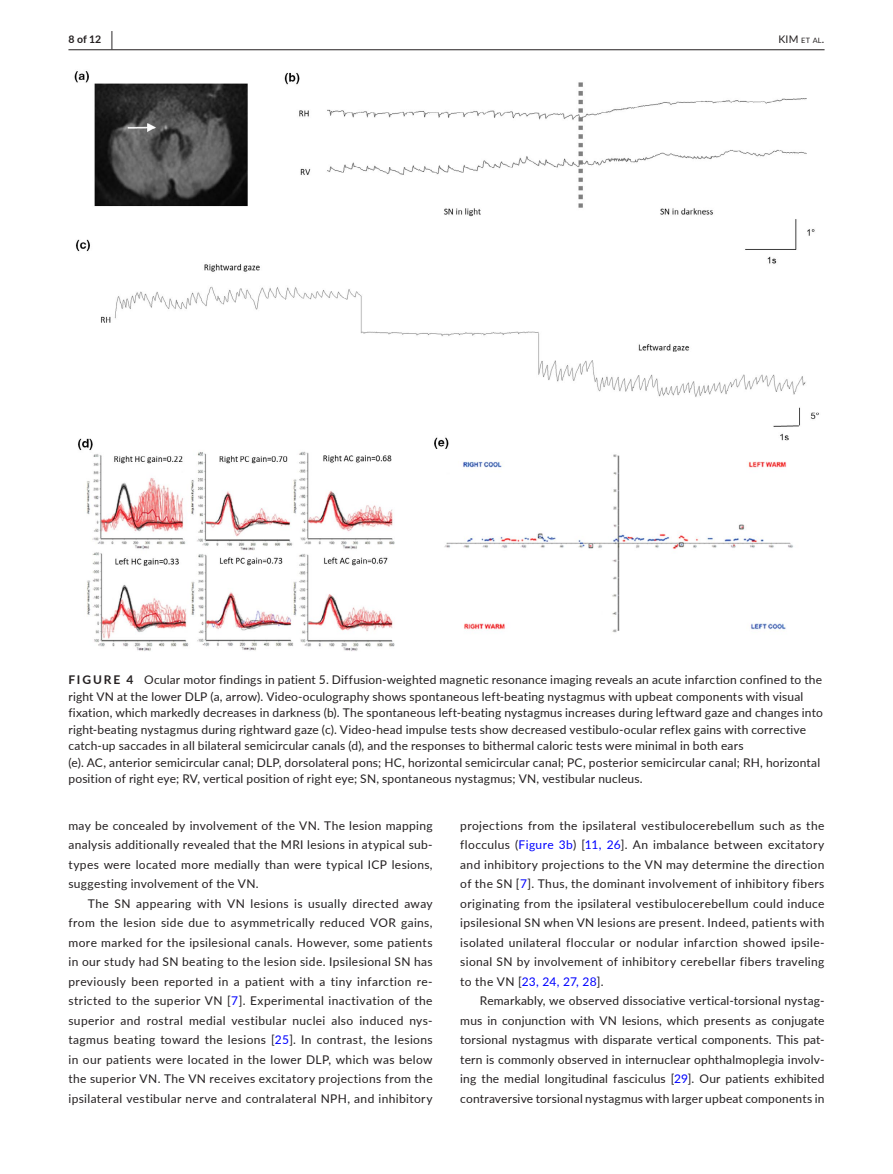
<style>
.page{position:relative;width:893px;height:1174px;background:#fff}
.page>*{position:absolute;margin:0;border:0;box-sizing:border-box;transform-origin:0 0}
.t1{font:12px/19.5px "Lato";letter-spacing:.015em;color:#231f20;text-align:justify}
.t2{font:10.5px "Lato";color:#231f20}
.t3{font:700 10.5px "Lato";color:#231f20}
.s1{font-size:19.5px}
.s2{font-size:7.35px}
.s3{font-weight:700}
.s4{color:#00f}
</style>
<div class="page">
<hr style="left:68px;top:49px;width:756px;height:1px;background:#231f20">
<img style="left:74px;top:71px;width:745px;height:580px">
<p class="t3" style="left:68px;top:31px;width:46px">8 of 12 <span class="s1">|</span></p>
<p class="t2" style="left:778px;top:31px;width:48px">KIM <span class="s2">et al</span>.</p>
<p class="t1" style="left:68px;top:671px;width:756px;line-height:16.5px;text-align:left"><span class="s3">FIGURE 4</span> Ocular motor findings in patient 5. Diffusion-weighted magnetic resonance imaging reveals an acute infarction confined to the right VN at the lower DLP (a, arrow). Video-oculography shows spontaneous left-beating nystagmus with upbeat components with visual fixation, which markedly decreases in darkness (b). The spontaneous left-beating nystagmus increases during leftward gaze and changes into right-beating nystagmus during rightward gaze (c). Video-head impulse tests show decreased vestibulo-ocular reflex gains with corrective catch-up saccades in all bilateral semicircular canals (d), and the responses to bithermal caloric tests were minimal in both ears<br>(e). AC, anterior semicircular canal; DLP, dorsolateral pons; HC, horizontal semicircular canal; PC, posterior semicircular canal; RH, horizontal position of right eye; RV, vertical position of right eye; SN, spontaneous nystagmus; VN, vestibular nucleus.</p>
<p class="t1" style="left:68px;top:815px;width:366px">may be concealed by involvement of the VN. The lesion mapping analysis additionally revealed that the MRI lesions in atypical sub&shy;types were located more medially than were typical ICP lesions, suggesting involvement of the VN.</p>
<p class="t1" style="left:68px;top:893px;width:366px;text-indent:20px">The SN appearing with VN lesions is usually directed away from the lesion side due to asymmetrically reduced VOR gains, more marked for the ipsilesional canals. However, some patients in our study had SN beating to the lesion side. Ipsilesional SN has previously been reported in a patient with a tiny infarction re&shy;stricted to the superior VN [<span class="s4">7</span>]. Experimental inactivation of the superior and rostral medial vestibular nuclei also induced nys&shy;tagmus beating toward the lesions [<span class="s4">25</span>]. In contrast, the lesions in our patients were located in the lower DLP, which was below the superior VN. The VN receives excitatory projections from the ipsilateral vestibular nerve and contralateral NPH, and inhibitory</p>
<p class="t1" style="left:460px;top:815px;width:366px">projections from the ipsilateral vestibulocerebellum such as the flocculus (<span class="s4">Figure 3b</span>) [<span class="s4">11, 26</span>]. An imbalance between excitatory and inhibitory projections to the VN may determine the direction of the SN [<span class="s4">7</span>]. Thus, the dominant involvement of inhibitory fibers originating from the ipsilateral vestibulocerebellum could induce ipsilesional SN when VN lesions are present. Indeed, patients with isolated unilateral floccular or nodular infarction showed ipsile&shy;sional SN by involvement of inhibitory cerebellar fibers traveling to the VN [<span class="s4">23, 24, 27, 28</span>].</p>
<p class="t1" style="left:460px;top:990px;width:366px;text-indent:20px">Remarkably, we observed dissociative vertical-torsional nystag&shy;mus in conjunction with VN lesions, which presents as conjugate torsional nystagmus with disparate vertical components. This pat&shy;tern is commonly observed in internuclear ophthalmoplegia involv&shy;ing the medial longitudinal fasciculus [<span class="s4">29</span>]. Our patients exhibited contraversive torsional nystagmus with larger upbeat components in</p>
</div>
